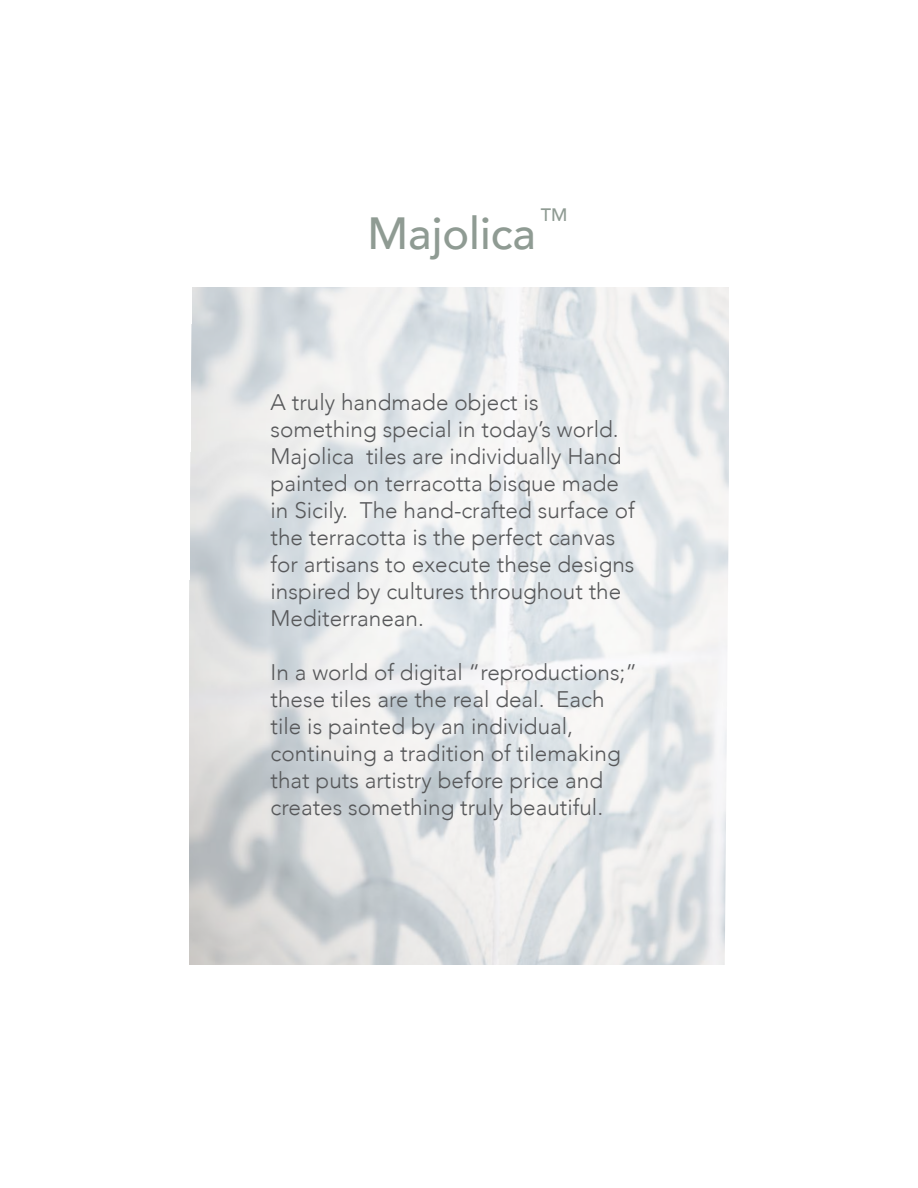
<style>
.page{position:relative;width:918px;height:1188px;background:#fff}
.page>*{position:absolute;margin:0;border:0;box-sizing:border-box;transform-origin:0 0}
.t1{font:500 45px "Avenir";color:#8f9b93}
.t2{font:300 22.5px/27px "Avenir";color:#57585a}
.t3{font:500 18px "Avenir";color:#8f9b93}
</style>
<div class="page">
<img style="left:189px;top:287px;width:540px;height:678px">
<p class="t3" style="left:541px;top:199px;width:28px">TM</p>
<p class="t1" style="left:368px;top:195px;width:170px">Majolica</p>
<p class="t2" style="left:271px;top:388px;width:366px">A truly handmade object is something special in today’s world.<br>Majolica tiles are individually Hand painted on terracotta bisque made in Sicily. The hand-crafted surface of the terracotta is the perfect canvas for artisans to execute these designs inspired by cultures throughout the Mediterranean.</p>
<p class="t2" style="left:271px;top:658px;width:368px">In a world of digital “reproductions;” these tiles are the real deal. Each tile is painted by an individual, continuing a tradition of tilemaking that puts artistry before price and creates something truly beautiful.</p>
</div>
